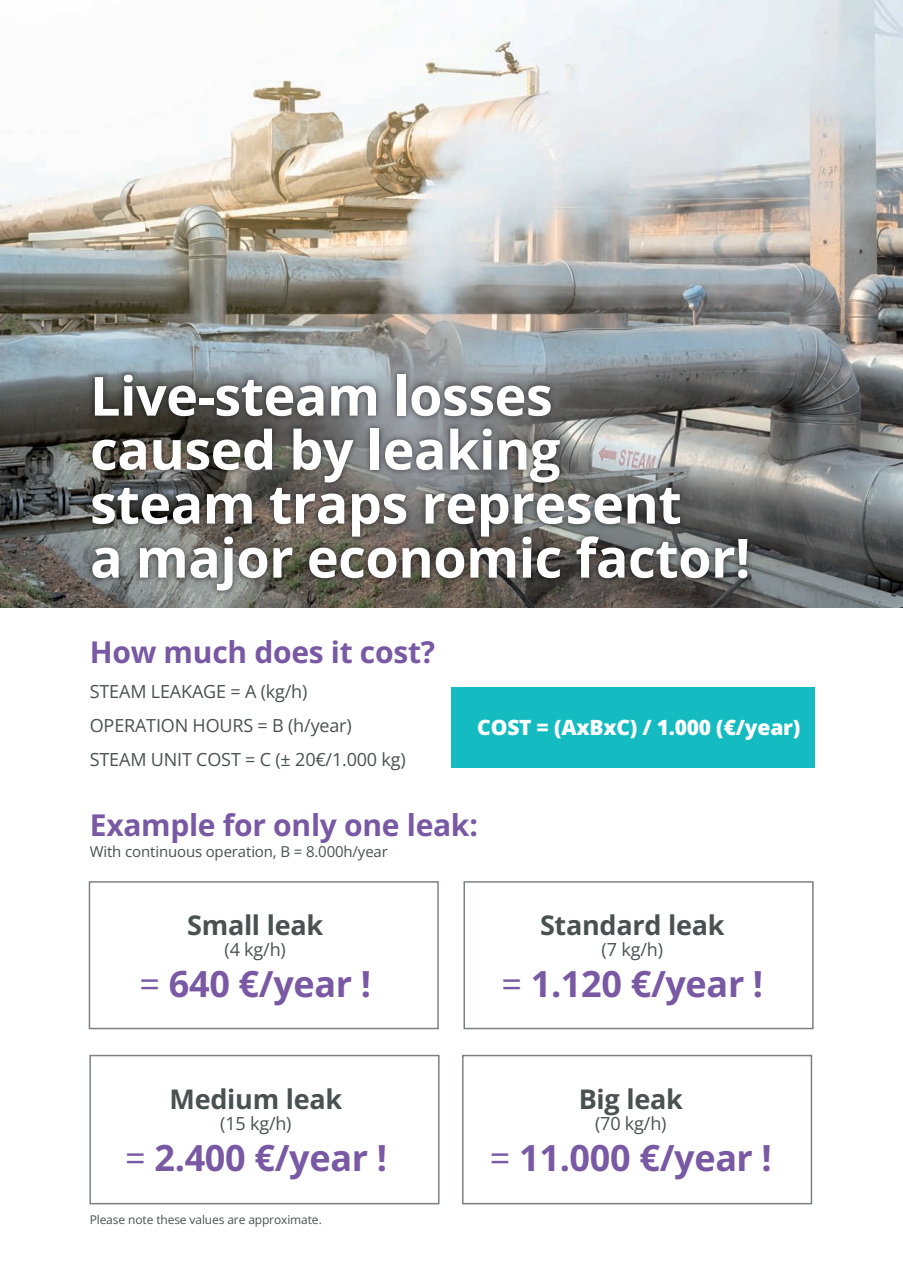
<style>
.page{position:relative;width:903px;height:1281px;background:#fff}
.page>*{position:absolute;margin:0;border:0;box-sizing:border-box;transform-origin:0 0}
.t1{font:700 54px/54px "Open Sans";letter-spacing:-.01em;color:#fff}
.t2{font:700 36px "Open Sans";letter-spacing:-.01em;color:#7958a4}
.t3{font:700 30px "Open Sans";letter-spacing:-.01em;color:#7958a4}
.t4{font:700 27px "Open Sans";letter-spacing:-.01em;color:#4a5151}
.t5{font:800 21px "Open Sans";letter-spacing:-.01em;color:#fff}
.t6{font:18px/34.3px "Open Sans";letter-spacing:-.01em;color:#4a5151}
.t7{font:15px "Open Sans";letter-spacing:-.01em;color:#4a5151}
.t8{font:12px "Open Sans";letter-spacing:-.015em;color:#4a5151}
.s1{font-weight:400}
</style>
<div class="page">
<img style="left:0;top:1px;width:902px;height:606px">
<img style="left:85px;top:368px;width:668px;height:229px">
<div style="left:451px;top:687px;width:363px;height:81px;background:#14bcc1"></div>
<div style="left:89px;top:881px;width:349px;height:148px;border:2px solid #7d8082"></div>
<div style="left:89px;top:1055px;width:350px;height:149px;border:2px solid #7d8082"></div>
<div style="left:463px;top:881px;width:350px;height:148px;border:2px solid #7d8082"></div>
<div style="left:462px;top:1055px;width:350px;height:149px;border:2px solid #7d8082"></div>
<h1 class="t1" style="left:90px;top:368px;width:661px">Live-steam losses caused by leaking<br>steam traps represent<br>a major economic factor!</h1>
<h3 class="t3" style="left:90px;top:631px;width:347px">How much does it cost?</h3>
<p class="t6" style="left:90px;top:673px;width:317px">STEAM LEAKAGE = A (kg/h)<br>OPERATION HOURS = B (h/year)<br>STEAM UNIT COST = C (± 20€/1.000 kg)</p>
<p class="t5" style="left:477px;top:713px;width:324px">COST = (AxBxC) / 1.000 (€/year)</p>
<h3 class="t3" style="left:90px;top:803px;width:389px">Example for only one leak:</h3>
<p class="t7" style="left:90px;top:841px;width:299px">With continuous operation, B = 8.000h/year</p>
<h3 class="t4" style="left:187px;top:906px;width:138px">Small leak</h3>
<p class="t6" style="left:224px;top:932px;width:63px">(4 kg/h)</p>
<h2 class="t2" style="left:139px;top:958px;width:233px"><span class="s1">=</span> 640 €/year !</h2>
<h3 class="t4" style="left:540px;top:906px;width:186px">Standard leak</h3>
<p class="t6" style="left:601px;top:932px;width:63px">(7 kg/h)</p>
<h2 class="t2" style="left:501px;top:958px;width:263px"><span class="s1">=</span> 1.120 €/year !</h2>
<h3 class="t4" style="left:170px;top:1080px;width:174px">Medium leak</h3>
<p class="t6" style="left:220px;top:1106px;width:73px">(15 kg/h)</p>
<h2 class="t2" style="left:125px;top:1133px;width:263px"><span class="s1">=</span> 2.400 €/year !</h2>
<p class="t8" style="left:90px;top:1212px;width:233px">Please note these values are approximate.</p>
<h3 class="t4" style="left:578px;top:1080px;width:105px">Big leak</h3>
<p class="t6" style="left:595px;top:1106px;width:73px">(70 kg/h)</p>
<h2 class="t2" style="left:490px;top:1133px;width:283px"><span class="s1">=</span> 11.000 €/year !</h2>
</div>
